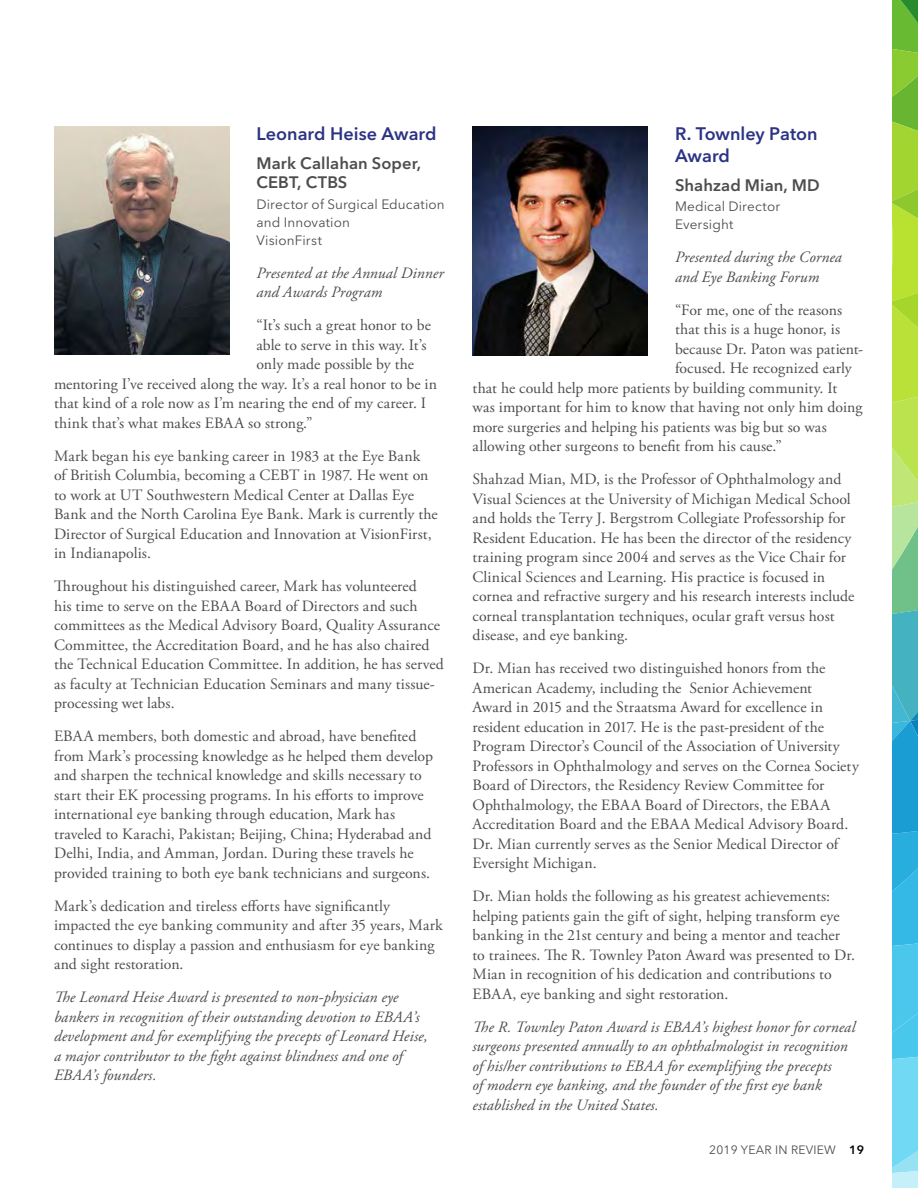
<style>
.page{position:relative;width:918px;height:1188px;background:#fff}
.page>*{position:absolute;margin:0;border:0;box-sizing:border-box;transform-origin:0 0}
.t1{font:600 18px/22.5px "Avenir Next LT Pro";color:#2c3384}
.t2{font:600 16.5px/19.8px "Avenir Next LT Pro";letter-spacing:.005em;color:#4d4d4f}
.t3{font:15.75px/19.5px "Adobe Garamond Pro";letter-spacing:.005em;color:#4d4d4f}
.t4{font:italic 15.75px/19.5px "Adobe Garamond Pro";letter-spacing:.005em;color:#4d4d4f}
.t5{font:13.5px/18px "Avenir Next LT Pro";letter-spacing:.01em;color:#4d4d4f}
.t6{font:12px "Avenir Next LT Pro";letter-spacing:.02em;color:#4d4d4f}
.s1{font-weight:600;color:#000}
</style>
<div class="page">
<img style="left:54px;top:126px;width:176px;height:228px">
<svg style="left:892px;top:0;width:26px;height:1188px;background:#74c892"></svg>
<img style="left:473px;top:126px;width:175px;height:230px">
<p class="t1" style="left:256px;top:122px;width:182px">Leonard Heise Award</p>
<p class="t2" style="left:256px;top:153px;width:166px">Mark Callahan Soper,<br>CEBT, CTBS</p>
<p class="t5" style="left:256px;top:195px;width:190px">Director of Surgical Education and Innovation<br>VisionFirst</p>
<p class="t4" style="left:256px;top:263px;width:189px">Presented at the Annual Dinner and Awards Program</p>
<p class="t3" style="left:256px;top:316px;width:176px">“It’s such a great honor to be</p>
<p class="t3" style="left:256px;top:335px;width:172px">able to serve in this way. It’s</p>
<p class="t3" style="left:256px;top:355px;width:159px">only made possible by the</p>
<p class="t3" style="left:54px;top:374px;width:385px">mentoring I’ve received along the way. It’s a real honor to be in</p>
<p class="t3" style="left:54px;top:394px;width:374px">that kind of a role now as I’m nearing the end of my career. I</p>
<p class="t3" style="left:54px;top:413px;width:260px">think that’s what makes EBAA so strong.”</p>
<p class="t3" style="left:54px;top:446px;width:385px">Mark began his eye banking career in 1983 at the Eye Bank<br>of British Columbia, becoming a CEBT in 1987. He went on to work at UT Southwestern Medical Center at Dallas Eye Bank and the North Carolina Eye Bank. Mark is currently the Director of Surgical Education and Innovation at VisionFirst, in Indianapolis.</p>
<p class="t3" style="left:54px;top:577px;width:391px">Throughout his distinguished career, Mark has volunteered<br>his time to serve on the EBAA Board of Directors and such committees as the Medical Advisory Board, Quality Assurance Committee, the Accreditation Board, and he has also chaired the Technical Education Committee. In addition, he has served as faculty at Technician Education Seminars and many tissue&shy;processing wet labs.</p>
<p class="t3" style="left:54px;top:727px;width:381px">EBAA members, both domestic and abroad, have benefited from Mark’s processing knowledge as he helped them develop and sharpen the technical knowledge and skills necessary to start their EK processing programs. In his efforts to improve international eye banking through education, Mark has traveled to Karachi, Pakistan; Beijing, China; Hyderabad and Delhi, India, and Amman, Jordan. During these travels he provided training to both eye bank technicians and surgeons.</p>
<p class="t3" style="left:54px;top:896px;width:390px">Mark’s dedication and tireless efforts have significantly impacted the eye banking community and after 35 years, Mark continues to display a passion and enthusiasm for eye banking and sight restoration.</p>
<p class="t4" style="left:54px;top:988px;width:375px">The Leonard Heise Award is presented to non-physician eye bankers in recognition of their outstanding devotion to EBAA’s development and for exemplifying the precepts of Leonard Heise, a major contributor to the fight against blindness and one of EBAA’s founders.</p>
<p class="t1" style="left:675px;top:122px;width:144px">R. Townley Paton<br>Award</p>
<p class="t2" style="left:675px;top:175px;width:146px">Shahzad Mian, MD</p>
<p class="t5" style="left:675px;top:198px;width:107px">Medical Director<br>Eversight</p>
<p class="t4" style="left:675px;top:248px;width:168px">Presented during the Cornea and Eye Banking Forum</p>
<p class="t3" style="left:675px;top:301px;width:169px">“For me, one of the reasons</p>
<p class="t3" style="left:675px;top:320px;width:167px">that this is a huge honor, is</p>
<p class="t3" style="left:675px;top:340px;width:190px">because Dr. Paton was patient-</p>
<p class="t3" style="left:675px;top:359px;width:178px">focused. He recognized early</p>
<p class="t3" style="left:473px;top:379px;width:366px">that he could help more patients by building community. It</p>
<p class="t3" style="left:473px;top:398px;width:392px">was important for him to know that having not only him doing</p>
<p class="t3" style="left:473px;top:418px;width:356px">more surgeries and helping his patients was big but so was</p>
<p class="t3" style="left:473px;top:437px;width:311px">allowing other surgeons to benefit from his cause.”</p>
<p class="t3" style="left:473px;top:470px;width:383px">Shahzad Mian, MD, is the Professor of Ophthalmology and Visual Sciences at the University of Michigan Medical School and holds the Terry J. Bergstrom Collegiate Professorship for Resident Education. He has been the director of the residency training program since 2004 and serves as the Vice Chair for Clinical Sciences and Learning. His practice is focused in cornea and refractive surgery and his research interests include corneal transplantation techniques, ocular graft versus host disease, and eye banking.</p>
<p class="t3" style="left:473px;top:659px;width:388px">Dr. Mian has received two distinguished honors from the American Academy, including the Senior Achievement<br>Award in 2015 and the Straatsma Award for excellence in resident education in 2017. He is the past-president of the Program Director’s Council of the Association of University Professors in Ophthalmology and serves on the Cornea Society Board of Directors, the Residency Review Committee for Ophthalmology, the EBAA Board of Directors, the EBAA Accreditation Board and the EBAA Medical Advisory Board.<br>Dr. Mian currently serves as the Senior Medical Director of Eversight Michigan.</p>
<p class="t3" style="left:473px;top:887px;width:384px">Dr. Mian holds the following as his greatest achievements: helping patients gain the gift of sight, helping transform eye banking in the 21st century and being a mentor and teacher to trainees. The R. Townley Paton Award was presented to Dr.<br>Mian in recognition of his dedication and contributions to EBAA, eye banking and sight restoration.</p>
<p class="t4" style="left:473px;top:1017px;width:384px">The R. Townley Paton Award is EBAA’s highest honor for corneal surgeons presented annually to an ophthalmologist in recognition of his/her contributions to EBAA for exemplifying the precepts<br>of modern eye banking, and the founder of the first eye bank established in the United States.</p>
<p class="t6" style="left:709px;top:1142px;width:156px">2019 YEAR IN REVIEW <span class="s1">19</span></p>
</div>
